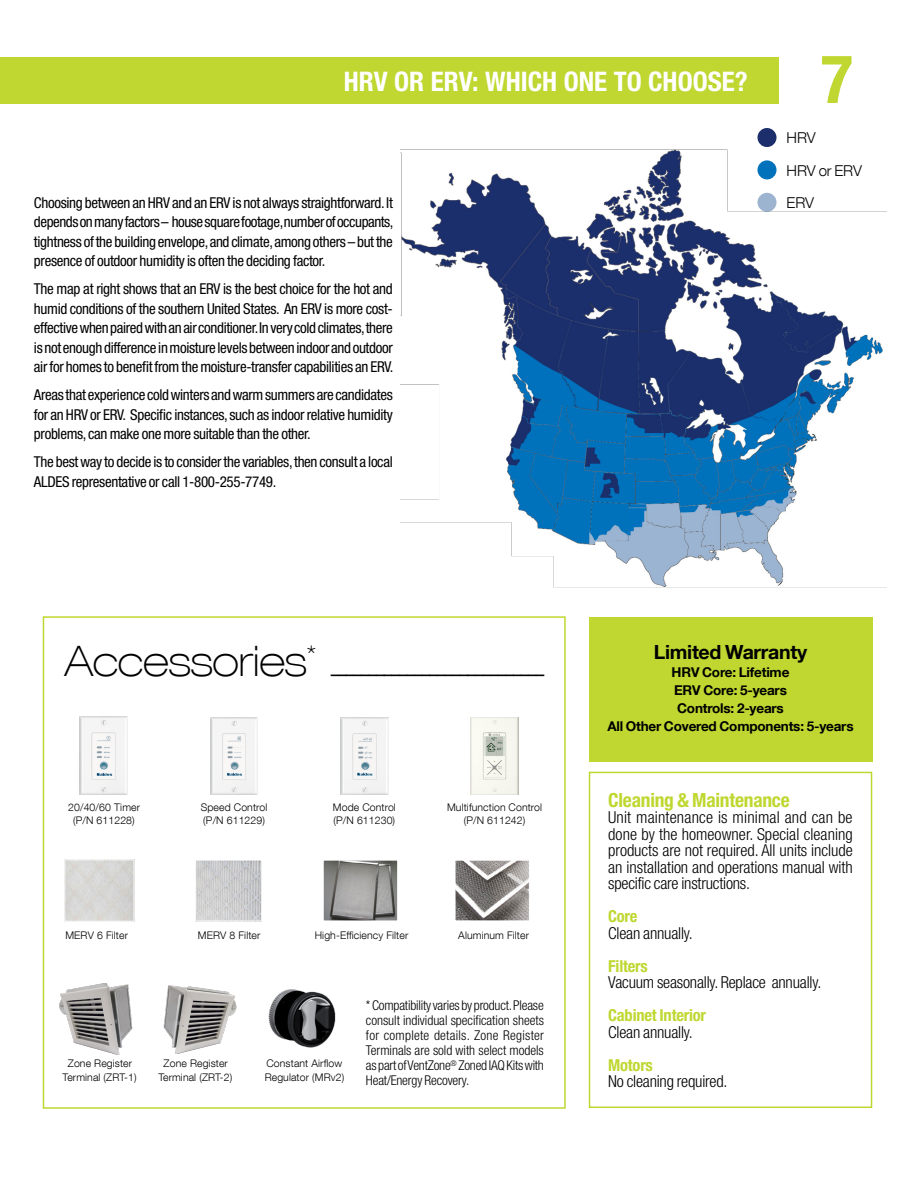
<style>
.page{position:relative;width:918px;height:1188px;background:#fff}
.page>*{position:absolute;margin:0;border:0;box-sizing:border-box;transform-origin:0 0}
.t1{font:700 condensed 67.5px "Helvetica Neue LT Std";color:#bfd730}
.t2{font:100 33px "Helvetica Neue LT Com";color:#000;scale:.5 1}
.t3{font:700 condensed 27px "Helvetica Neue LT Std";color:#fff}
.t4{font:700 condensed 19.5px "Helvetica Neue LT Std";letter-spacing:-.01em;color:#bfd730}
.t5{font:700 19.5px "Helvetica Neue LT Com";letter-spacing:-.015em;color:#000}
.t6{font:300 condensed 16.5px/16.5px "Helvetica Neue LT Std";letter-spacing:-.01em;color:#000;text-align:justify}
.t7{font:700 condensed 16.5px "Helvetica Neue LT Std";letter-spacing:-.01em;color:#bfd730}
.t8{font:condensed 15px/19.5px "Helvetica Neue LT Std";letter-spacing:-.02em;color:#000;text-align:justify}
.t9{font:300 15px/32.4px "Helvetica Neue LT Com";letter-spacing:-.015em;color:#000}
.t10{font:300 condensed 13.5px/15px "Helvetica Neue LT Std";letter-spacing:-.015em;color:#000;text-align:justify}
.t11{font:700 13.5px/18px "Helvetica Neue LT Com";letter-spacing:-.015em;color:#000;text-align:center}
.t12{font:300 10.5px/13.5px "Helvetica Neue LT Com";letter-spacing:.01em;color:#000;text-align:center}
.s1{font-stretch:expanded;font-size:42px}
</style>
<div class="page">
<div style="left:0;top:57px;width:779px;height:47px;background:#bfd730"></div>
<div style="left:43px;top:616px;width:523px;height:493px;border:2px solid #bfd730"></div>
<img style="left:80px;top:717px;width:48px;height:77px">
<img style="left:210px;top:717px;width:48px;height:78px">
<img style="left:340px;top:717px;width:48px;height:78px">
<img style="left:457px;top:862px;width:71px;height:57px">
<div style="left:455px;top:860px;width:75px;height:61px;border:1px solid #fff"></div>
<img style="left:197px;top:862px;width:63px;height:57px">
<div style="left:195px;top:860px;width:67px;height:61px;border:1px solid #fff"></div>
<img style="left:325px;top:862px;width:71px;height:57px">
<div style="left:323px;top:860px;width:75px;height:61px;border:1px solid #fff"></div>
<img style="left:66px;top:861px;width:66px;height:59px">
<div style="left:64px;top:859px;width:70px;height:63px;border:1px solid #fff"></div>
<img style="left:59px;top:983px;width:74px;height:72px">
<img style="left:163px;top:985px;width:74px;height:69px">
<div style="left:589px;top:772px;width:283px;height:336px;border:2px solid #bfd730"></div>
<div style="left:757px;top:128px;width:20px;height:19px;background:#1c2f6c;border-radius:50%"></div>
<div style="left:589px;top:617px;width:283px;height:144px;background:#bfd730"></div>
<img style="left:269px;top:989px;width:67px;height:59px">
<img style="left:471px;top:717px;width:47px;height:78px">
<img style="left:401px;top:149px;width:485px;height:439px">
<h3 class="t3" style="left:344px;top:65px;width:405px">HRV OR ERV: WHICH ONE TO CHOOSE?</h3>
<p class="t8" style="left:34px;top:193px;width:361px">Choosing between an HRV and an ERV is not always straightforward. It depends on many factors – house square footage, number of occupants, tightness of the building envelope, and climate, among others – but the presence of outdoor humidity is often the deciding factor.</p>
<p class="t8" style="left:34px;top:279px;width:361px">The map at right shows that an ERV is the best choice for the hot and humid conditions of the southern United States. An ERV is more cost&shy;effective when paired with an air conditioner. In very cold climates, there is not enough difference in moisture levels between indoor and outdoor air for homes to benefit from the moisture-transfer capabilities an ERV.</p>
<p class="t8" style="left:34px;top:385px;width:360px">Areas that experience cold winters and warm summers are candidates for an HRV or ERV. Specific instances, such as indoor relative humidity problems, can make one more suitable than the other.</p>
<p class="t8" style="left:34px;top:452px;width:360px">The best way to decide is to consider the variables, then consult a local<br>ALDES representative or call 1-800-255-7749.</p>
<h1 class="t1" style="left:821px;top:38px;width:34px">7</h1>
<p class="t9" style="left:787px;top:121px;width:77px">HRV<br>HRV or ERV<br>ERV</p>
<h2 class="t2" style="left:64px;top:641px;width:961px"><span class="s1">Accessories</span><sup>*</sup> ____________________________</h2>
<p class="t12" style="left:68px;top:800px;width:73px">20/40/60 Timer (P/N 611228)</p>
<p class="t12" style="left:201px;top:800px;width:68px;text-align:left">Speed Control (P/N 611229)</p>
<p class="t12" style="left:333px;top:800px;width:65px;text-align:left">Mode Control (P/N 611230)</p>
<p class="t12" style="left:447px;top:800px;width:96px">Multifunction Control (P/N 611242)</p>
<p class="t12" style="left:65px;top:928px;width:64px">MERV 6 Filter</p>
<p class="t12" style="left:198px;top:929px;width:64px">MERV 8 Filter</p>
<p class="t12" style="left:315px;top:928px;width:95px">High-Efficiency Filter</p>
<p class="t12" style="left:458px;top:929px;width:72px">Aluminum Filter</p>
<p class="t12" style="left:63px;top:1057px;width:76px">Zone Register<br>Terminal (ZRT-1)</p>
<p class="t12" style="left:158px;top:1057px;width:76px">Zone Register<br>Terminal (ZRT-2)</p>
<p class="t12" style="left:265px;top:1057px;width:81px;text-align:left">Constant Airflow<br>Regulator (MRv2)</p>
<p class="t10" style="left:366px;top:998px;width:180px">* Compatibility varies by product. Please consult individual specification sheets for complete details. Zone Register Terminals are sold with select models as part of VentZone<sup>®</sup> Zoned IAQ Kits with Heat/Energy Recovery.</p>
<h3 class="t5" style="left:654px;top:640px;width:155px">Limited Warranty</h3>
<p class="t11" style="left:607px;top:663px;width:248px">HRV Core: Lifetime<br>ERV Core: 5-years<br>Controls: 2-years<br>All Other Covered Components: 5-years</p>
<h3 class="t4" style="left:608px;top:788px;width:183px">Cleaning &amp; Maintenance</h3>
<p class="t6" style="left:608px;top:809px;width:246px">Unit maintenance is minimal and can be done by the homeowner. Special cleaning products are not required. All units include an installation and operations manual with specific care instructions.</p>
<p class="t7" style="left:608px;top:906px;width:31px">Core</p>
<p class="t6" style="left:608px;top:924px;width:86px">Clean annually.</p>
<p class="t7" style="left:608px;top:956px;width:41px">Filters</p>
<p class="t6" style="left:608px;top:974px;width:215px">Vacuum seasonally. Replace annually.</p>
<p class="t7" style="left:608px;top:1005px;width:99px">Cabinet Interior</p>
<p class="t6" style="left:608px;top:1023px;width:86px">Clean annually.</p>
<p class="t7" style="left:608px;top:1055px;width:46px">Motors</p>
<p class="t6" style="left:608px;top:1073px;width:121px">No cleaning required.</p>
</div>
